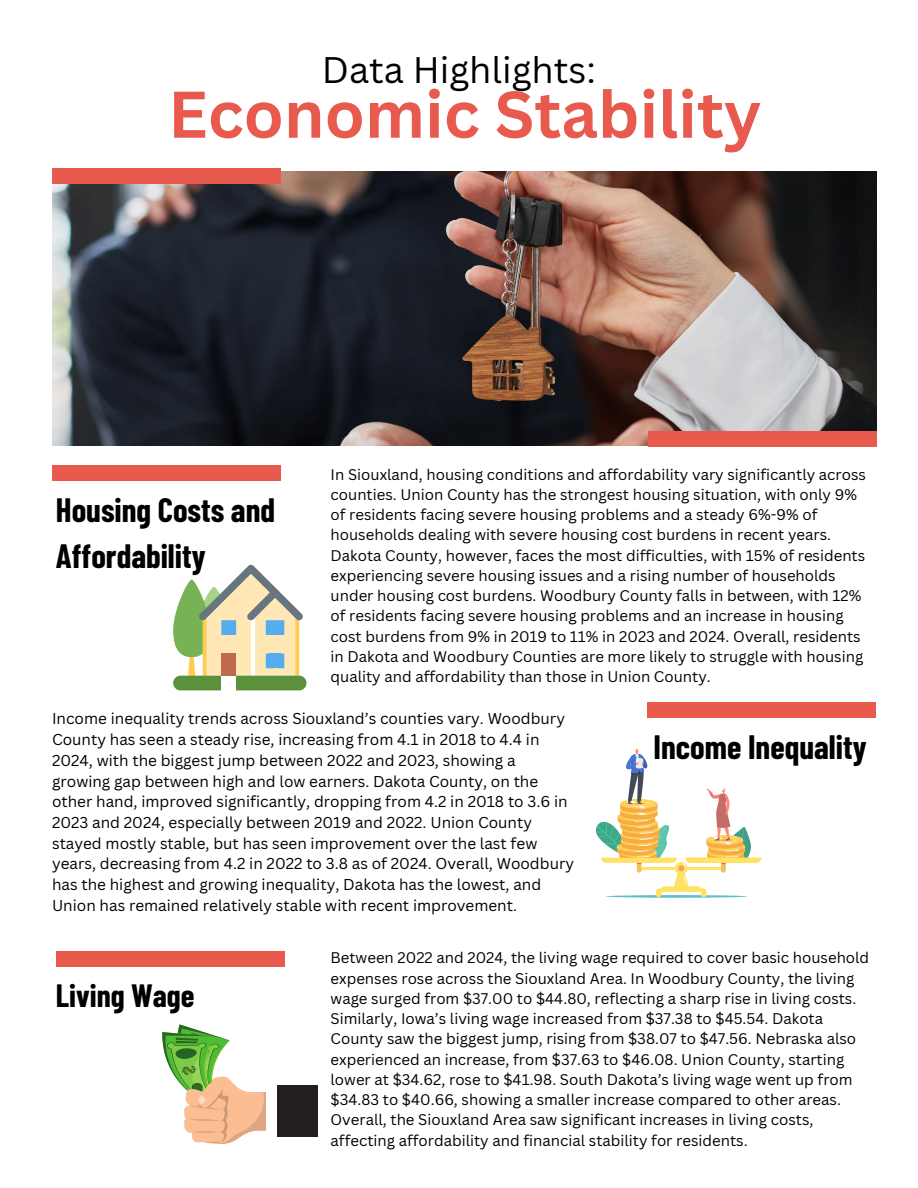
<style>
.page{position:relative;width:918px;height:1188px;background:#fff}
.page>*{position:absolute;margin:0;border:0;box-sizing:border-box;transform-origin:0 0}
.t1{font:700 64.5px "Canva Sans";color:#e85a4d}
.t2{font:36px "Canva Sans";color:#000}
.t3{font:700 33px/46.2px "Barlow Condensed";color:#000}
.t4{font:700 31.5px "Barlow Condensed";color:#000}
.t5{font:15.3px/20.7px "Canva Sans";color:#000}
.t6{font:15px/20.2px "Canva Sans";color:#000}
</style>
<div class="page">
<img style="left:53px;top:171px;width:823px;height:275px">
<div style="left:647px;top:702px;width:228px;height:16px;background:#e85a4d"></div>
<div style="left:52px;top:465px;width:229px;height:16px;background:#e85a4d"></div>
<svg style="left:173px;top:564px;width:130px;height:115px"></svg>
<div style="left:173px;top:676px;width:134px;height:14px;background:#5c913b;border-radius:7px"></div>
<div style="left:221px;top:676px;width:15px;height:14px;background:#fff"></div>
<hr style="left:606px;top:895px;width:141px;height:3px;background:#5cbec6;border-radius:50%">
<svg style="left:596px;top:748px;width:165px;height:149px"></svg>
<svg style="left:162px;top:1024px;width:104px;height:121px"></svg>
<div style="left:277px;top:1085px;width:41px;height:52px;background:#231f20"></div>
<div style="left:56px;top:951px;width:228px;height:16px;background:#e85a4d"></div>
<div style="left:52px;top:168px;width:229px;height:16px;background:#e85a4d"></div>
<div style="left:648px;top:431px;width:228px;height:15px;background:#e85a4d"></div>
<p class="t2" style="left:322px;top:45px;width:276px">Data Highlights:</p>
<h1 class="t1" style="left:168px;top:69px;width:595px">Economic Stability</h1>
<p class="t6" style="left:331px;top:464px;width:537px">In Siouxland, housing conditions and affordability vary significantly across counties. Union County has the strongest housing situation, with only 9% of residents facing severe housing problems and a steady 6%-9% of households dealing with severe housing cost burdens in recent years.<br>Dakota County, however, faces the most difficulties, with 15% of residents experiencing severe housing issues and a rising number of households under housing cost burdens. Woodbury County falls in between, with 12% of residents facing severe housing problems and an increase in housing cost burdens from 9% in 2019 to 11% in 2023 and 2024. Overall, residents in Dakota and Woodbury Counties are more likely to struggle with housing quality and affordability than those in Union County.</p>
<p class="t5" style="left:52px;top:708px;width:524px">Income inequality trends across Siouxland’s counties vary. Woodbury County has seen a steady rise, increasing from 4.1 in 2018 to 4.4 in 2024, with the biggest jump between 2022 and 2023, showing a growing gap between high and low earners. Dakota County, on the other hand, improved significantly, dropping from 4.2 in 2018 to 3.6 in 2023 and 2024, especially between 2019 and 2022. Union County stayed mostly stable, but has seen improvement over the last few years, decreasing from 4.2 in 2022 to 3.8 as of 2024. Overall, Woodbury has the highest and growing inequality, Dakota has the lowest, and Union has remained relatively stable with recent improvement.</p>
<p class="t3" style="left:56px;top:486px;width:221px">Housing Costs and<br>Affordability</p>
<h2 class="t3" style="left:654px;top:723px;width:215px">Income Inequality</h2>
<p class="t4" style="left:56px;top:976px;width:140px">Living Wage</p>
<h2 class="t6" style="left:331px;top:947px;width:540px">Between 2022 and 2024, the living wage required to cover basic household expenses rose across the Siouxland Area. In Woodbury County, the living wage surged from $37.00 to $44.80, reflecting a sharp rise in living costs.<br>Similarly, Iowa’s living wage increased from $37.38 to $45.54. Dakota County saw the biggest jump, rising from $38.07 to $47.56. Nebraska also experienced an increase, from $37.63 to $46.08. Union County, starting lower at $34.62, rose to $41.98. South Dakota’s living wage went up from $34.83 to $40.66, showing a smaller increase compared to other areas.<br>Overall, the Siouxland Area saw significant increases in living costs, affecting affordability and financial stability for residents.</h2>
</div>
